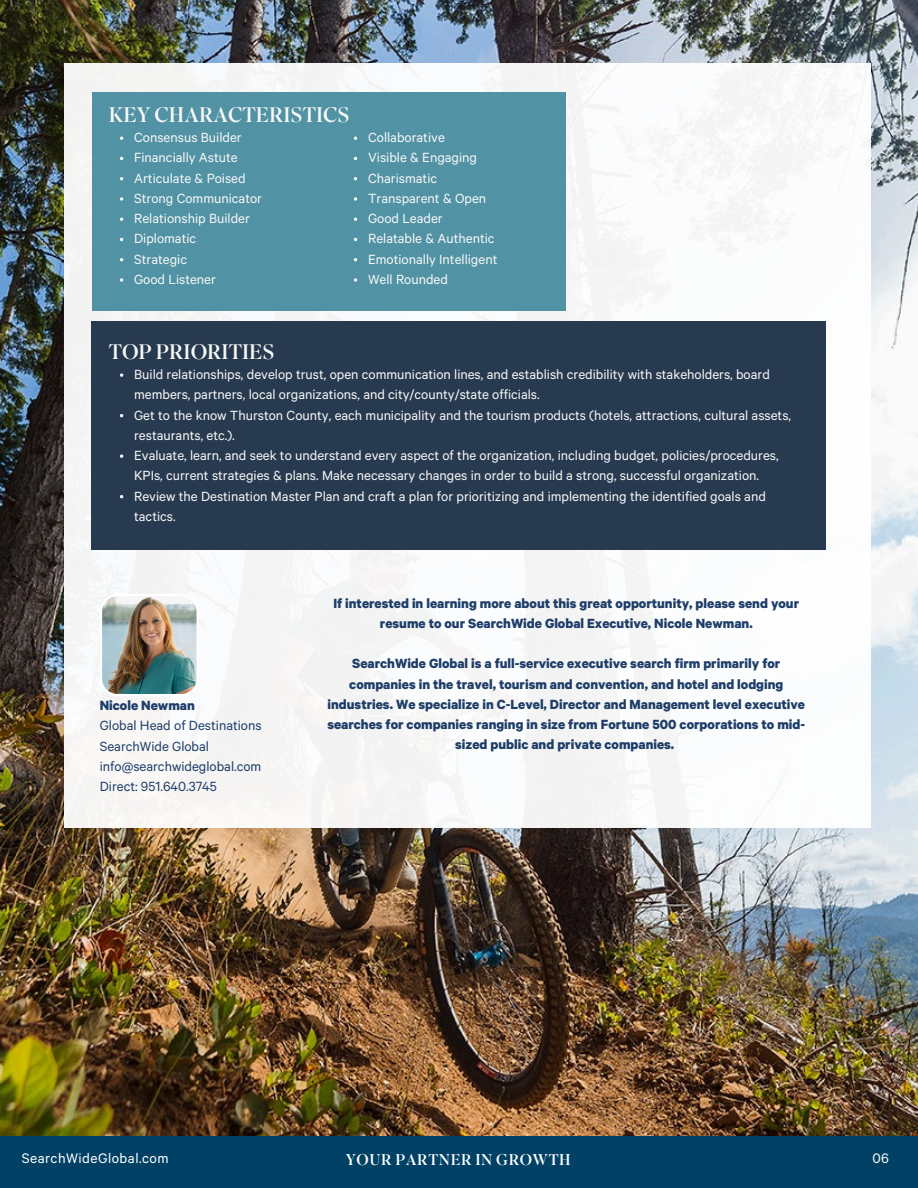
<style>
.page{position:relative;width:918px;height:1188px;background:#fff}
.page>*{position:absolute;margin:0;border:0;box-sizing:border-box;transform-origin:0 0}
.t1{font:21px "Superior Title";color:#f7f8f8}
.t2{font:15.6px "Calibre";letter-spacing:.03em;color:#fff}
.t3{font:15.6px "Superior Title";letter-spacing:.03em;color:#fff}
.t4{font:15px/20.2px "Calibre";color:#f7f8f8}
.t5{font:700 15px/20.2px "Calibre";color:#1e3e69;text-align:center}
.t6{font:15px "Calibre";color:#1e3e69}
</style>
<div class="page">
<img style="left:0;top:0;width:918px;height:1136px">
<div style="left:64px;top:64px;width:807px;height:764px;background:#fff"></div>
<div style="left:0;top:1136px;width:918px;height:52px;background:#004165"></div>
<img style="left:100px;top:594px;width:97px;height:102px">
<div style="left:92px;top:321px;width:734px;height:229px;background:#283a4f"></div>
<div style="left:93px;top:92px;width:473px;height:219px;background:#5192a4"></div>
<svg style="left:120px;top:197px;width:3px;height:4px"></svg>
<svg style="left:120px;top:278px;width:3px;height:4px"></svg>
<svg style="left:120px;top:373px;width:3px;height:4px"></svg>
<svg style="left:120px;top:454px;width:3px;height:4px"></svg>
<svg style="left:354px;top:197px;width:3px;height:4px"></svg>
<svg style="left:354px;top:278px;width:3px;height:4px"></svg>
<p class="t1" style="left:109px;top:101px;width:242px">KEY CHARACTERISTICS</p>
<p class="t4" style="left:134px;top:128px;width:109px">Consensus Builder</p>
<p class="t4" style="left:134px;top:149px;width:105px">Financially Astute</p>
<p class="t4" style="left:134px;top:169px;width:113px">Articulate &amp; Poised</p>
<p class="t4" style="left:134px;top:189px;width:129px">Strong Communicator</p>
<p class="t4" style="left:134px;top:209px;width:117px">Relationship Builder</p>
<h1 class="t4" style="left:134px;top:230px;width:64px">Diplomatic</h1>
<p class="t4" style="left:134px;top:250px;width:54px">Strategic</p>
<p class="t4" style="left:134px;top:270px;width:83px">Good Listener</p>
<p class="t4" style="left:368px;top:128px;width:78px">Collaborative</p>
<p class="t4" style="left:368px;top:149px;width:111px">Visible &amp; Engaging</p>
<p class="t4" style="left:368px;top:169px;width:71px">Charismatic</p>
<h3 class="t4" style="left:368px;top:189px;width:120px">Transparent &amp; Open</h3>
<h3 class="t4" style="left:368px;top:209px;width:76px">Good Leader</h3>
<p class="t4" style="left:368px;top:230px;width:128px">Relatable &amp; Authentic</p>
<p class="t4" style="left:368px;top:250px;width:131px">Emotionally Intelligent</p>
<h2 class="t4" style="left:368px;top:270px;width:81px">Well Rounded</h2>
<p class="t1" style="left:109px;top:338px;width:167px">TOP PRIORITIES</p>
<p class="t4" style="left:134px;top:365px;width:637px">Build relationships, develop trust, open communication lines, and establish credibility with stakeholders, board members, partners, local organizations, and city/county/state officials.</p>
<p class="t4" style="left:134px;top:406px;width:658px">Get to the know Thurston County, each municipality and the tourism products (hotels, attractions, cultural assets, restaurants, etc.).</p>
<p class="t4" style="left:134px;top:446px;width:646px">Evaluate, learn, and seek to understand every aspect of the organization, including budget, policies/procedures,<br>KPIs, current strategies &amp; plans. Make necessary changes in order to build a strong, successful organization.</p>
<p class="t4" style="left:134px;top:487px;width:633px">Review the Destination Master Plan and craft a plan for prioritizing and implementing the identified goals and tactics.</p>
<p class="t5" style="left:100px;top:696px;width:97px">Nicole Newman</p>
<p class="t6" style="left:100px;top:719px;width:163px">Global Head of Destinations</p>
<p class="t6" style="left:100px;top:739px;width:111px">SearchWide Global</p>
<p class="t6" style="left:100px;top:760px;width:163px">info@searchwideglobal.com</p>
<p class="t6" style="left:100px;top:780px;width:119px">Direct: 951.640.3745</p>
<p class="t5" style="left:333px;top:594px;width:467px">If interested in learning more about this great opportunity, please send your resume to our SearchWide Global Executive, Nicole Newman.</p>
<p class="t5" style="left:327px;top:655px;width:479px">SearchWide Global is a full-service executive search firm primarily for companies in the travel, tourism and convention, and hotel and lodging industries. We specialize in C-Level, Director and Management level executive searches for companies ranging in size from Fortune 500 corporations to mid&shy;sized public and private companies.</p>
<h1 class="t2" style="left:22px;top:1151px;width:148px">SearchWideGlobal.com</h1>
<p class="t3" style="left:346px;top:1150px;width:226px">YOUR PARTNER IN GROWTH</p>
<p class="t2" style="left:872px;top:1151px;width:18px">06</p>
</div>
